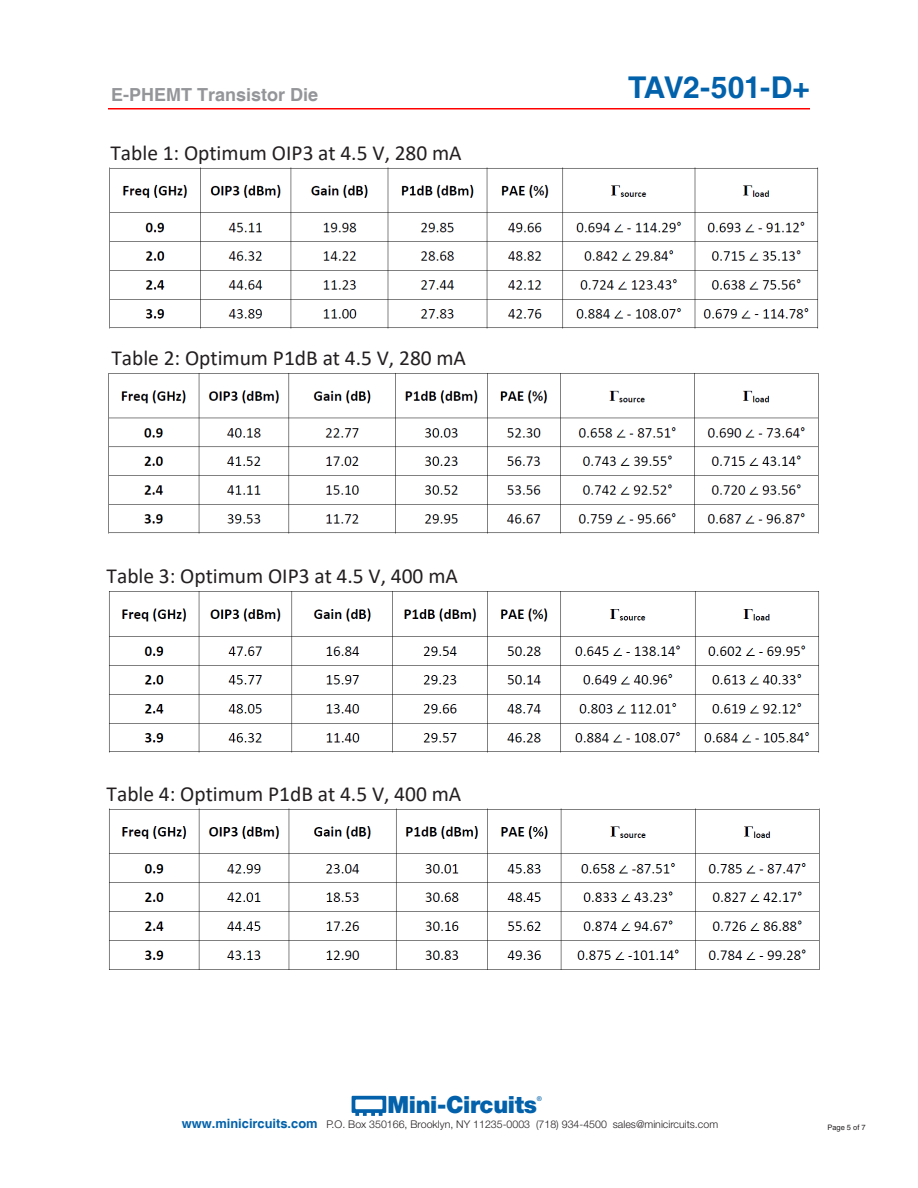
<style>
.page{position:relative;width:918px;height:1188px;background:#fff}
.page>*{position:absolute;margin:0;border:0;box-sizing:border-box;transform-origin:0 0}
.t1{font:700 30px "Helvetica";letter-spacing:-.015em;color:#0161ab}
.t2{font:900 23.7px "Helvetica Neue";letter-spacing:-.015em;color:#0261aa}
.t3{font:21.45px "Calibri";letter-spacing:-.005em;color:#231f20}
.t4{font:700 18px "Helvetica";color:#939598}
.t5{font:300 10.65px "Helvetica Neue";color:#231f20}
.t6{font:7.5px "Helvetica";color:#231f20}
.t7{font:500 6.6px "Helvetica Neue";color:#0261aa}
.s1{font-family:"Helvetica";font-weight:700;font-size:12.9px;color:#0261aa}
</style>
<div class="page">
<hr style="left:108px;top:108px;width:702px;height:2px;background:#f00">
<svg style="left:352px;top:1096px;width:34px;height:20px"></svg>
<img style="left:109px;top:167px;width:710px;height:162px">
<img style="left:108px;top:373px;width:711px;height:161px">
<img style="left:109px;top:591px;width:710px;height:162px">
<img style="left:109px;top:808px;width:711px;height:162px">
<p class="t4" style="left:111px;top:84px;width:209px">E-PHEMT Transistor Die</p>
<h1 class="t1" style="left:628px;top:69px;width:183px">TAV2-501-D+</h1>
<p class="t3" style="left:110px;top:138px;width:353px">Table 1: Optimum OIP3 at 4.5 V, 280 mA</p>
<p class="t3" style="left:111px;top:343px;width:356px">Table 2: Optimum P1dB at 4.5 V, 280 mA</p>
<p class="t3" style="left:107px;top:561px;width:353px">Table 3: Optimum OIP3 at 4.5 V, 400 mA</p>
<p class="t3" style="left:107px;top:779px;width:356px">Table 4: Optimum P1dB at 4.5 V, 400 mA</p>
<p class="t2" style="left:387px;top:1090px;width:151px">Mini-Circuits</p>
<p class="t7" style="left:537px;top:1094px;width:7px">®</p>
<p class="t5" style="left:182px;top:1118px;width:538px"><span class="s1">www.minicircuits.com</span> P.O. Box 350166, Brooklyn, NY 11235-0003 (718) 934-4500 sales@minicircuits.com</p>
<p class="t6" style="left:828px;top:1123px;width:40px">Page 5 of 7</p>
</div>
